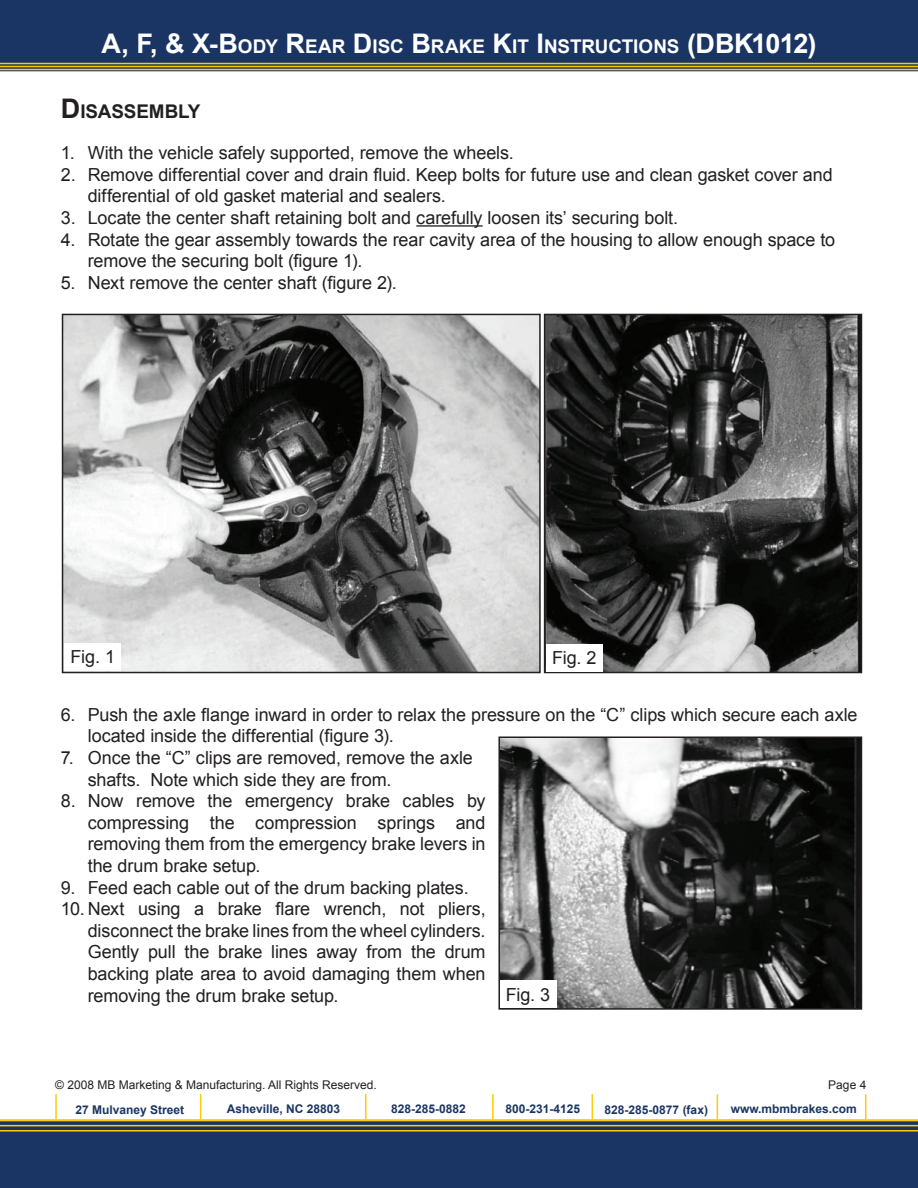
<style>
.page{position:relative;width:918px;height:1188px;background:#fff}
.page>*{position:absolute;margin:0;border:0;box-sizing:border-box;transform-origin:0 0}
.t1{font:700 18.9px "Arial";letter-spacing:-.005em;color:#fff}
.t2{font:700 18.9px "Arial";letter-spacing:-.005em;color:#231f20}
.t3{font:18px/21.6px "Arial";letter-spacing:-.005em;color:#231f20}
.t4{font:700 12px "Arial";color:#1a3564}
.t5{font:12px "Arial";color:#231f20}
.s1{font-size:27px}
</style>
<div class="page">
<svg style="left:0;top:0;width:918px;height:71px;background:#1e3861"></svg>
<hr style="left:0;top:63px;width:918px;height:1px;background:#fdcc09">
<hr style="left:0;top:66px;width:918px;height:1px;background:#fdcc09">
<hr style="left:0;top:69px;width:918px;height:1px;background:#fdcc09">
<div style="left:0;top:1121px;width:918px;height:67px;background:#1a3564"></div>
<hr style="left:0;top:1120px;width:918px;height:1px;background:#fdcc09">
<hr style="left:0;top:1125px;width:918px;height:1px;background:#fdcc09">
<hr style="left:0;top:1130px;width:918px;height:2px;background:#fdcc09">
<svg style="left:865px;top:1094px;width:1px;height:26px"></svg>
<hr style="left:365px;top:1094px;width:2px;height:26px;background:#fdcc09">
<svg style="left:592px;top:1094px;width:1px;height:26px"></svg>
<hr style="left:492px;top:1094px;width:2px;height:26px;background:#fdcc09">
<svg style="left:200px;top:1094px;width:1px;height:26px"></svg>
<hr style="left:55px;top:1094px;width:2px;height:26px;background:#fdcc09">
<svg style="left:717px;top:1094px;width:1px;height:26px"></svg>
<hr style="left:416px;top:225px;width:67px;height:2px;background:#231f20">
<img style="left:547px;top:317px;width:312px;height:353px">
<div style="left:544px;top:314px;width:318px;height:359px;border:2px solid #231f20"></div>
<img style="left:65px;top:317px;width:473px;height:353px">
<div style="left:62px;top:314px;width:479px;height:359px;border:2px solid #231f20"></div>
<div style="left:65px;top:643px;width:56px;height:27px;background:#fff"></div>
<div style="left:546px;top:644px;width:56px;height:28px;background:#fff"></div>
<img style="left:501px;top:739px;width:358px;height:268px">
<div style="left:498px;top:736px;width:364px;height:274px;border:2px solid #231f20"></div>
<div style="left:500px;top:980px;width:56px;height:28px;background:#fff"></div>
<p class="t1" style="left:101px;top:34px;width:717px"><span class="s1">A, F, &amp; X-B</span>ODY <span class="s1">R</span>EAR <span class="s1">D</span> ISC <span class="s1">B</span>RAKE <span class="s1">K</span>IT <span class="s1">I</span> NSTRUCTIONS <span class="s1">(DBK1012)</span></p>
<p class="t2" style="left:61px;top:99px;width:141px"><span class="s1">D</span> ISASSEMBLY</p>
<p class="t3" style="left:61px;top:142px;width:455px">1. With the vehicle safely supported, remove the wheels.</p>
<p class="t3" style="left:88px;top:164px;width:746px;text-indent:-27px">2. Remove differential cover and drain fluid. Keep bolts for future use and clean gasket cover and differential of old gasket material and sealers.</p>
<p class="t3" style="left:61px;top:207px;width:619px">3. Locate the center shaft retaining bolt and carefully loosen its’ securing bolt.</p>
<p class="t3" style="left:88px;top:229px;width:749px;text-indent:-27px">4. Rotate the gear assembly towards the rear cavity area of the housing to allow enough space to remove the securing bolt (figure 1).</p>
<p class="t3" style="left:61px;top:272px;width:338px">5. Next remove the center shaft (figure 2).</p>
<p class="t3" style="left:71px;top:646px;width:46px">Fig. 1</p>
<p class="t3" style="left:552px;top:647px;width:46px">Fig. 2</p>
<p class="t3" style="left:88px;top:704px;width:771px;text-indent:-27px">6. Push the axle flange inward in order to relax the pressure on the “C” clips which secure each axle located inside the differential (figure 3).</p>
<p class="t3" style="left:88px;top:747px;width:387px;text-indent:-27px">7. Once the “C” clips are removed, remove the axle shafts. Note which side they are from.</p>
<p class="t3" style="left:88px;top:790px;width:399px;text-align:justify;text-indent:-27px">8. Now remove the emergency brake cables by compressing the compression springs and removing them from the emergency brake levers in the drum brake setup.</p>
<p class="t3" style="left:61px;top:877px;width:410px">9. Feed each cable out of the drum backing plates.</p>
<p class="t3" style="left:88px;top:898px;width:399px;text-align:justify;text-indent:-27px">10. Next using a brake flare wrench, not pliers, disconnect the brake lines from the wheel cylinders.<br>Gently pull the brake lines away from the drum backing plate area to avoid damaging them when removing the drum brake setup.</p>
<p class="t3" style="left:506px;top:984px;width:46px">Fig. 3</p>
<p class="t5" style="left:55px;top:1077px;width:323px">© 2008 MB Marketing &amp; Manufacturing. All Rights Reserved.</p>
<p class="t4" style="left:76px;top:1102px;width:110px">27 Mulvaney Street</p>
<p class="t4" style="left:227px;top:1101px;width:115px">Asheville, NC 28803</p>
<p class="t4" style="left:391px;top:1101px;width:76px">828-285-0882</p>
<p class="t4" style="left:506px;top:1101px;width:76px">800-231-4125</p>
<p class="t4" style="left:605px;top:1102px;width:105px">828-285-0877 (fax)</p>
<p class="t4" style="left:731px;top:1101px;width:128px">www.mbmbrakes.com</p>
<p class="t5" style="left:828px;top:1077px;width:40px">Page 4</p>
</div>
